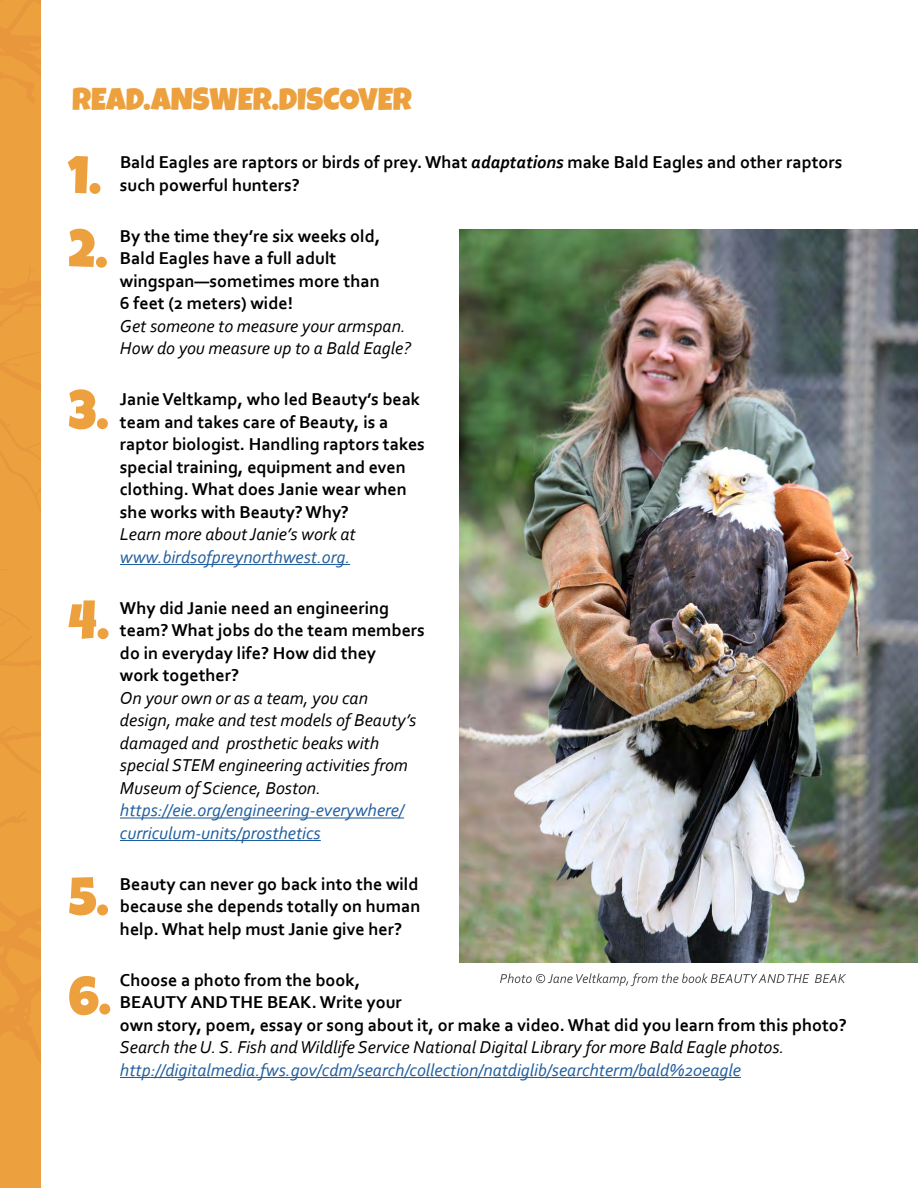
<style>
.page{position:relative;width:918px;height:1188px;background:#fff}
.page>*{position:absolute;margin:0;border:0;box-sizing:border-box;transform-origin:0 0}
.t1{font:53.25px/73.8px "Luckiest Guy";color:#eda03e}
.t2{font:31.5px "Luckiest Guy";color:#eda03e}
.t3{font:700 18px/22.5px "Corbel";color:#000}
.t4{font:italic 18px/22.5px "Corbel";color:#000}
.t5{font:italic 18px/22.5px "Corbel";color:#215e9e}
.s1{font-style:italic}
</style>
<div class="page">
<hr style="left:120px;top:564px;width:230px;height:1px;background:#215e9e">
<hr style="left:120px;top:817px;width:284px;height:2px;background:#215e9e">
<hr style="left:120px;top:840px;width:201px;height:1px;background:#215e9e">
<hr style="left:120px;top:1077px;width:621px;height:1px;background:#215e9e">
<img style="left:459px;top:229px;width:459px;height:733px">
<svg style="left:500px;top:973px;width:346px;height:13px"></svg>
<svg style="left:0;top:0;width:40px;height:1188px;background:#ec9e3d"></svg>
<h2 class="t2" style="left:72px;top:79px;width:342px">READ.ANSWER.DISCOVER</h2>
<h1 class="t1" style="left:68px;top:140px;width:40px">1.<br>2.</h1>
<h1 class="t1" style="left:68px;top:375px;width:41px">3.</h1>
<h1 class="t1" style="left:68px;top:585px;width:42px">4.</h1>
<h1 class="t1" style="left:68px;top:848px;width:44px;line-height:99.1px">5.<br>6.</h1>
<p class="t3" style="left:120px;top:151px;width:724px">Bald Eagles are raptors or birds of prey. What <span class="s1">adaptations</span> make Bald Eagles and other raptors such powerful hunters?</p>
<p class="t3" style="left:120px;top:224px;width:262px">By the time they’re six weeks old,<br>Bald Eagles have a full adult wingspan—sometimes more than<br>6 feet (2 meters) wide!</p>
<p class="t4" style="left:120px;top:314px;width:292px">Get someone to measure your armspan.<br>How do you measure up to a Bald Eagle?</p>
<p class="t3" style="left:120px;top:388px;width:306px">Janie Veltkamp, who led Beauty’s beak team and takes care of Beauty, is a raptor biologist. Handling raptors takes special training, equipment and even clothing. What does Janie wear when she works with Beauty? Why?</p>
<p class="t4" style="left:120px;top:523px;width:237px">Learn more about Janie’s work at</p>
<p class="t5" style="left:120px;top:545px;width:232px">www.birdsofpreynorthwest.org.</p>
<p class="t3" style="left:120px;top:596px;width:306px">Why did Janie need an engineering team? What jobs do the team members do in everyday life? How did they<br>work together?</p>
<p class="t4" style="left:120px;top:686px;width:298px">On your own or as a team, you can design, make and test models of Beauty’s damaged and prosthetic beaks with special STEM engineering activities from Museum of Science, Boston.</p>
<p class="t5" style="left:120px;top:799px;width:286px">https://eie.org/engineering-everywhere/ curriculum-units/prosthetics</p>
<p class="t3" style="left:120px;top:872px;width:302px;text-align:justify">Beauty can never go back into the wild because she depends totally on human help. What help must Janie give her?</p>
<p class="t3" style="left:120px;top:968px;width:728px">Choose a photo from the book,<br>BEAUTY AND THE BEAK. Write your<br>own story, poem, essay or song about it, or make a video. What did you learn from this photo?</p>
<p class="t4" style="left:120px;top:1036px;width:666px">Search the U. S. Fish and Wildlife Service National Digital Library for more Bald Eagle photos.</p>
<p class="t5" style="left:120px;top:1058px;width:623px">http://digitalmedia.fws.gov/cdm/search/collection/natdiglib/searchterm/bald%20eagle</p>
</div>
